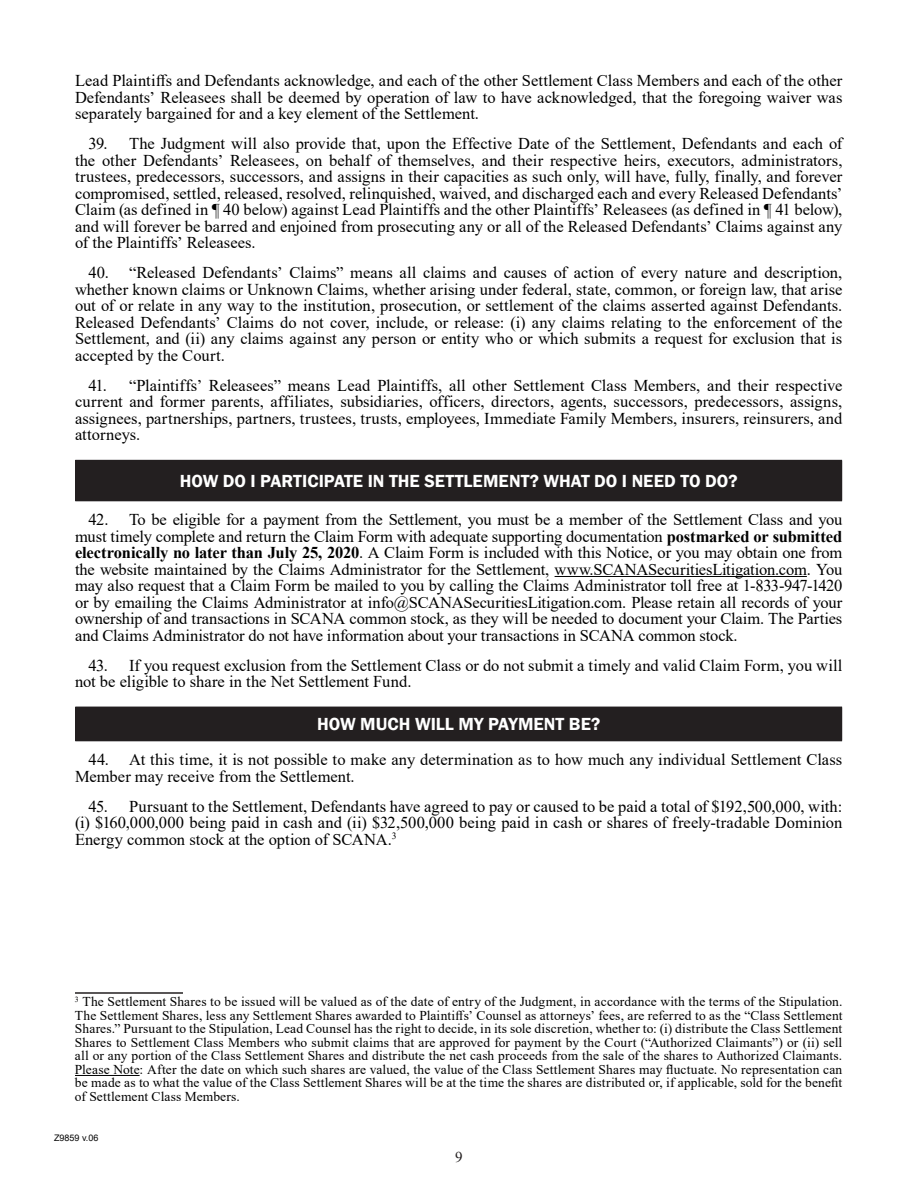
<style>
.page{position:relative;width:918px;height:1188px;background:#fff}
.page>*{position:absolute;margin:0;border:0;box-sizing:border-box;transform-origin:0 0}
.t1{font:600 18px "Franklin Gothic";color:#fff}
.Body_Copy{font:16.5px/16.5px "Times New Roman";color:#000;text-align:justify}
.Indent_0_5{font:16.5px/16.5px "Times New Roman";color:#000;text-align:justify}
.t2{font:15px "Times New Roman";color:#231f20}
.Footnote{font:13.5px/13.5px "Times New Roman";letter-spacing:.005em;color:#000;text-align:justify}
.t3{font:9px "Arial";color:#000}
.s1{font-weight:700}
</style>
<div class="page">
<hr style="left:555px;top:576px;width:252px;height:1px;background:#000">
<div style="left:76px;top:460px;width:766px;height:41px;background:#231f20"></div>
<hr style="left:75px;top:460px;width:767px;height:1px;background:#231f20">
<hr style="left:75px;top:461px;width:1px;height:39px;background:#231f20">
<hr style="left:75px;top:500px;width:767px;height:1px;background:#231f20">
<div style="left:76px;top:707px;width:766px;height:34px;background:#231f20"></div>
<hr style="left:75px;top:707px;width:1px;height:33px;background:#231f20">
<hr style="left:75px;top:740px;width:767px;height:1px;background:#231f20">
<hr style="left:75px;top:992px;width:108px;height:2px;background:#231f20">
<hr style="left:75px;top:1075px;width:65px;height:1px;background:#000">
<p class="Indent_0_5" style="left:75px;top:72px;width:769px">Lead Plaintiffs and Defendants acknowledge, and each of the other Settlement Class Members and each of the other Defendants’ Releasees shall be deemed by operation of law to have acknowledged, that the foregoing waiver was separately bargained for and a key element of the Settlement.</p>
<p class="Body_Copy" style="left:75px;top:135px;width:769px;text-indent:14px">39. The Judgment will also provide that, upon the Effective Date of the Settlement, Defendants and each of the other Defendants’ Releasees, on behalf of themselves, and their respective heirs, executors, administrators, trustees, predecessors, successors, and assigns in their capacities as such only, will have, fully, finally, and forever compromised, settled, released, resolved, relinquished, waived, and discharged each and every Released Defendants’ Claim (as defined in ¶ 40 below) against Lead Plaintiffs and the other Plaintiffs’ Releasees (as defined in ¶ 41 below), and will forever be barred and enjoined from prosecuting any or all of the Released Defendants’ Claims against any of the Plaintiffs’ Releasees.</p>
<p class="Body_Copy" style="left:75px;top:264px;width:769px;text-indent:14px">40. “Released Defendants’ Claims” means all claims and causes of action of every nature and description, whether known claims or Unknown Claims, whether arising under federal, state, common, or foreign law, that arise out of or relate in any way to the institution, prosecution, or settlement of the claims asserted against Defendants.<br>Released Defendants’ Claims do not cover, include, or release: (i) any claims relating to the enforcement of the Settlement, and (ii) any claims against any person or entity who or which submits a request for exclusion that is accepted by the Court.</p>
<p class="Body_Copy" style="left:75px;top:377px;width:769px;text-indent:14px">41. “Plaintiffs’ Releasees” means Lead Plaintiffs, all other Settlement Class Members, and their respective current and former parents, affiliates, subsidiaries, officers, directors, agents, successors, predecessors, assigns, assignees, partnerships, partners, trustees, trusts, employees, Immediate Family Members, insurers, reinsurers, and attorneys.</p>
<h1 class="t1" style="left:180px;top:470px;width:559px">HOW DO I PARTICIPATE IN THE SETTLEMENT? WHAT DO I NEED TO DO?</h1>
<p class="Body_Copy" style="left:75px;top:511px;width:769px;text-indent:14px">42. To be eligible for a payment from the Settlement, you must be a member of the Settlement Class and you must timely complete and return the Claim Form with adequate supporting documentation <span class="s1">postmarked or submitted electronically no later than July 25, 2020</span>. A Claim Form is included with this Notice, or you may obtain one from the website maintained by the Claims Administrator for the Settlement, www.SCANASecuritiesLitigation.com. You may also request that a Claim Form be mailed to you by calling the Claims Administrator toll free at 1-833-947-1420 or by emailing the Claims Administrator at info@SCANASecuritiesLitigation.com. Please retain all records of your ownership of and transactions in SCANA common stock, as they will be needed to document your Claim. The Parties and Claims Administrator do not have information about your transactions in SCANA common stock.</p>
<p class="Body_Copy" style="left:75px;top:656px;width:769px;text-indent:14px">43. If you request exclusion from the Settlement Class or do not submit a timely and valid Claim Form, you will not be eligible to share in the Net Settlement Fund.</p>
<h1 class="t1" style="left:317px;top:713px;width:285px">HOW MUCH WILL MY PAYMENT BE?</h1>
<p class="Body_Copy" style="left:75px;top:751px;width:769px;text-indent:14px">44. At this time, it is not possible to make any determination as to how much any individual Settlement Class<br>Member may receive from the Settlement.</p>
<p class="Body_Copy" style="left:75px;top:797px;width:769px;text-indent:14px">45. Pursuant to the Settlement, Defendants have agreed to pay or caused to be paid a total of $192,500,000, with: (i) $160,000,000 being paid in cash and (ii) $32,500,000 being paid in cash or shares of freely-tradable Dominion Energy common stock at the option of SCANA.<sup>3</sup> <sup>2</sup></p>
<p class="Footnote" style="left:75px;top:995px;width:769px"><sup>3</sup> The Settlement Shares to be issued will be valued as of the date of entry of the Judgment, in accordance with the terms of the Stipulation.<br>The Settlement Shares, less any Settlement Shares awarded to Plaintiffs’ Counsel as attorneys’ fees, are referred to as the “Class Settlement Shares.” Pursuant to the Stipulation, Lead Counsel has the right to decide, in its sole discretion, whether to: (i) distribute the Class Settlement Shares to Settlement Class Members who submit claims that are approved for payment by the Court (“Authorized Claimants”) or (ii) sell all or any portion of the Class Settlement Shares and distribute the net cash proceeds from the sale of the shares to Authorized Claimants.<br>Please Note: After the date on which such shares are valued, the value of the Class Settlement Shares may fluctuate. No representation can be made as to what the value of the Class Settlement Shares will be at the time the shares are distributed or, if applicable, sold for the benefit of Settlement Class Members.</p>
<p class="t3" style="left:54px;top:1131px;width:46px">Z9859 v.06</p>
<p class="t2" style="left:455px;top:1146px;width:9px">9</p>
</div>
